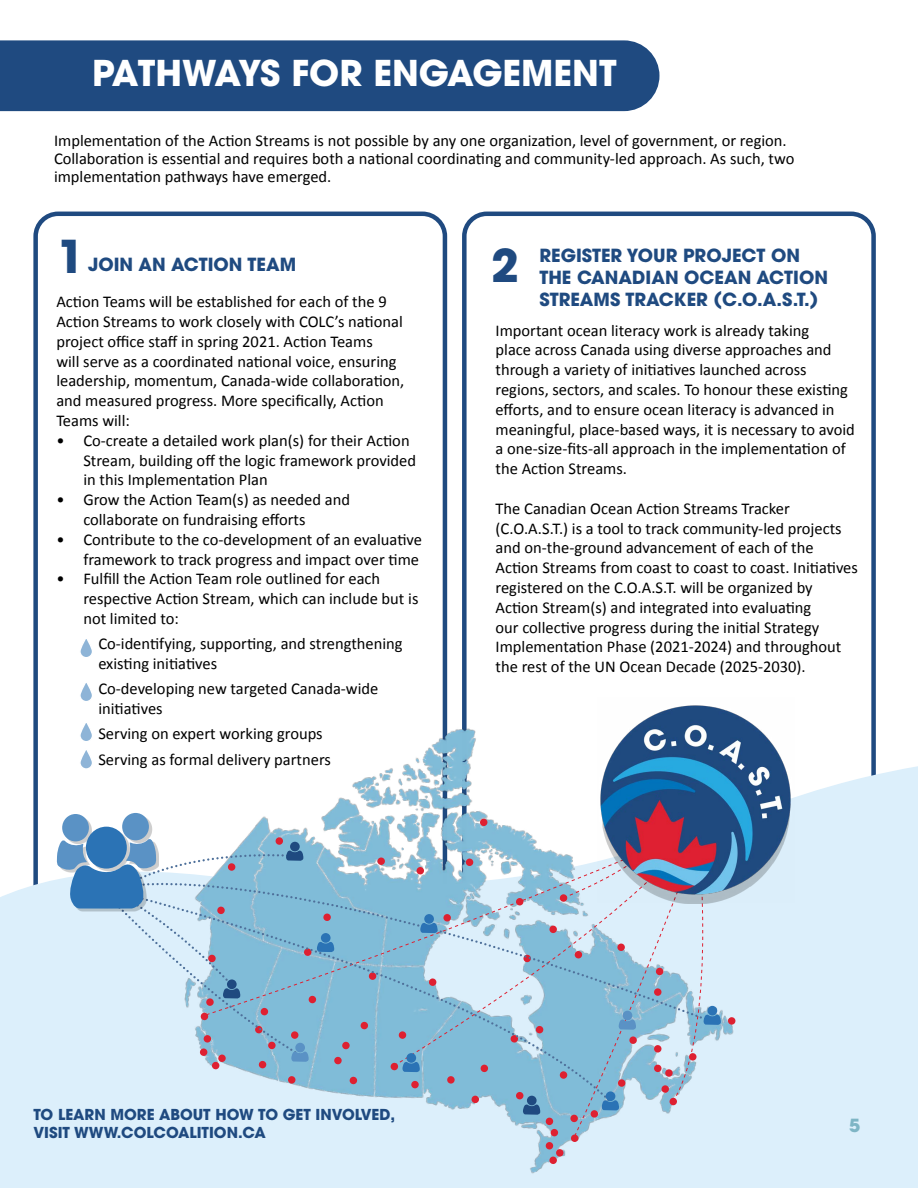
<style>
.page{position:relative;width:918px;height:1188px;background:#fff}
.page>*{position:absolute;margin:0;border:0;box-sizing:border-box;transform-origin:0 0}
.t1{font:700 45px "ITC Avant Garde Pro";color:#1f4a80}
.t2{font:700 35.4px "ITC Avant Garde Pro";color:#fff}
.t3{font:700 21px "ITC Avant Garde Pro";color:#7eb5c5}
.t4{font:700 18px/21.6px "ITC Avant Garde Pro";color:#1f4a80}
.t5{font:700 18px "ITC Avant Garde Pro";color:#7eb5c5}
.t6{font:16.5px/19.8px "Calibri";color:#000}
.t7{font:700 15px/18px "ITC Avant Garde Pro";color:#1f4a80}
</style>
<div class="page">
<div style="left:462px;top:212px;width:414px;height:702px;border:4px solid #1f4a80;border-radius:22px"></div>
<div style="left:33px;top:212px;width:414px;height:699px;border:4px solid #1f4a80;border-radius:22px"></div>
<svg style="left:0;top:643px;width:918px;height:545px;fill:#dceffb"></svg>
<img style="left:163px;top:699px;width:590px;height:489px">
<svg style="left:523px;top:1105px;width:18px;height:10px"></svg>
<div style="left:549px;top:1156px;width:8px;height:8px;background:#de2031;border-radius:50%"></div>
<div style="left:556px;top:1149px;width:8px;height:8px;background:#de2031;border-radius:50%"></div>
<div style="left:550px;top:1129px;width:8px;height:8px;background:#de2031;border-radius:50%"></div>
<svg style="left:570px;top:1114px;width:8px;height:8px"></svg>
<div style="left:545px;top:1142px;width:8px;height:8px;background:#de2031;border-radius:50%"></div>
<div style="left:728px;top:1017px;width:8px;height:8px;background:#de2031;border-radius:50%"></div>
<div style="left:571px;top:1134px;width:8px;height:8px;background:#de2031;border-radius:50%"></div>
<div style="left:545px;top:1117px;width:8px;height:8px;background:#de2031;border-radius:50%"></div>
<svg style="left:574px;top:1110px;width:135px;height:27px"></svg>
<svg style="left:205px;top:818px;width:517px;height:198px"></svg>
<img style="left:598px;top:697px;width:196px;height:206px">
<svg style="left:99px;top:1024px;width:463px;height:81px"></svg>
<svg style="left:309px;top:868px;width:253px;height:156px"></svg>
<div style="left:59px;top:816px;width:100px;height:96px;background:#000;opacity:.2"></div>
<div style="left:62px;top:814px;width:27px;height:27px;background:#5a92c5;border-radius:50%"></div>
<div style="left:122px;top:813px;width:27px;height:27px;background:#5a92c5;border-radius:50%"></div>
<div style="left:86px;top:827px;width:41px;height:42px;background:#2b73b5;border-radius:50%"></div>
<svg style="left:56px;top:835px;width:253px;height:227px"></svg>
<div style="left:290px;top:842px;width:10px;height:9px;background:#1f4a80;border-radius:50%"></div>
<div style="left:0;top:40px;width:659px;height:71px;background:#1f4a80"></div>
<svg style="left:80px;top:637px;width:13px;height:21px"></svg>
<div style="left:79px;top:636px;width:14px;height:22px;border:2px solid #fff;border-radius:6px"></div>
<svg style="left:80px;top:681px;width:13px;height:21px"></svg>
<div style="left:79px;top:680px;width:14px;height:22px;border:2px solid #fff;border-radius:6px"></div>
<svg style="left:80px;top:721px;width:13px;height:21px"></svg>
<div style="left:79px;top:720px;width:14px;height:22px;border:2px solid #fff;border-radius:6px"></div>
<svg style="left:80px;top:748px;width:13px;height:21px"></svg>
<div style="left:79px;top:748px;width:14px;height:22px;border:2px solid #fff;border-radius:6px"></div>
<svg style="left:420px;top:922px;width:18px;height:11px"></svg>
<div style="left:424px;top:914px;width:10px;height:10px;background:#2b73b5;border-radius:50%"></div>
<svg style="left:562px;top:796px;width:159px;height:314px"></svg>
<div style="left:623px;top:1011px;width:9px;height:9px;background:#5a92c5;border-radius:50%"></div>
<h2 class="t2" style="left:92px;top:49px;width:526px">PATHWAYS FOR ENGAGEMENT</h2>
<p class="t6" style="left:54px;top:131px;width:742px;line-height:18px">Implementation of the Action Streams is not possible by any one organization, level of government, or region.<br>Collaboration is essential and requires both a national coordinating and community-led approach. As such, two implementation pathways have emerged.</p>
<h1 class="t1" style="left:57px;top:226px;width:29px">1</h1>
<p class="t4" style="left:88px;top:254px;width:210px">JOIN AN ACTION TEAM</p>
<h1 class="t1" style="left:491px;top:235px;width:29px">2</h1>
<p class="t4" style="left:539px;top:245px;width:290px">REGISTER YOUR PROJECT ON<br>THE CANADIAN OCEAN ACTION<br>STREAMS TRACKER (C.O.A.S.T.)</p>
<p class="t6" style="left:56px;top:291px;width:349px">Action Teams will be established for each of the 9<br>Action Streams to work closely with COLC’s national project office staff in spring 2021. Action Teams<br>will serve as a coordinated national voice, ensuring leadership, momentum, Canada-wide collaboration, and measured progress. More specifically, Action Teams will:</p>
<p class="t6" style="left:83px;top:430px;width:334px;text-indent:-27px">• Co-create a detailed work plan(s) for their Action<br>Stream, building off the logic framework provided in this Implementation Plan</p>
<p class="t6" style="left:83px;top:489px;width:268px;text-indent:-27px">• Grow the Action Team(s) as needed and collaborate on fundraising efforts</p>
<p class="t6" style="left:56px;top:529px;width:367px;text-align:right">• Contribute to the co-development of an evaluative framework to track progress and impact over time</p>
<p class="t6" style="left:83px;top:568px;width:337px;text-indent:-27px">• Fulfill the Action Team role outlined for each respective Action Stream, which can include but is not limited to:</p>
<p class="t6" style="left:98px;top:634px;width:306px">Co-identifying, supporting, and strengthening existing initiatives</p>
<p class="t6" style="left:98px;top:679px;width:282px">Co-developing new targeted Canada-wide initiatives</p>
<p class="t6" style="left:98px;top:721px;width:234px;line-height:25.5px">Serving on expert working groups<br>Serving as formal delivery partners</p>
<p class="t6" style="left:496px;top:320px;width:361px">Important ocean literacy work is already taking<br>place across Canada using diverse approaches and through a variety of initiatives launched across regions, sectors, and scales. To honour these existing efforts, and to ensure ocean literacy is advanced in meaningful, place-based ways, it is necessary to avoid a one-size-fits-all approach in the implementation of the Action Streams.</p>
<p class="t6" style="left:496px;top:498px;width:364px">The Canadian Ocean Action Streams Tracker (C.O.A.S.T.) is a tool to track community-led projects and on-the-ground advancement of each of the Action Streams from coast to coast to coast. Initiatives registered on the C.O.A.S.T. will be organized by Action Stream(s) and integrated into evaluating<br>our collective progress during the initial Strategy Implementation Phase (2021-2024) and throughout the rest of the UN Ocean Decade (2025-2030).</p>
<p class="t7" style="left:33px;top:1106px;width:363px">TO LEARN MORE ABOUT HOW TO GET INVOLVED,<br>VISIT WWW.COLCOALITION.CA</p>
<p class="t3" style="left:844px;top:1110px;width:14px">5</p>
<p class="t5" style="left:849px;top:1114px;width:13px">5</p>
</div>
